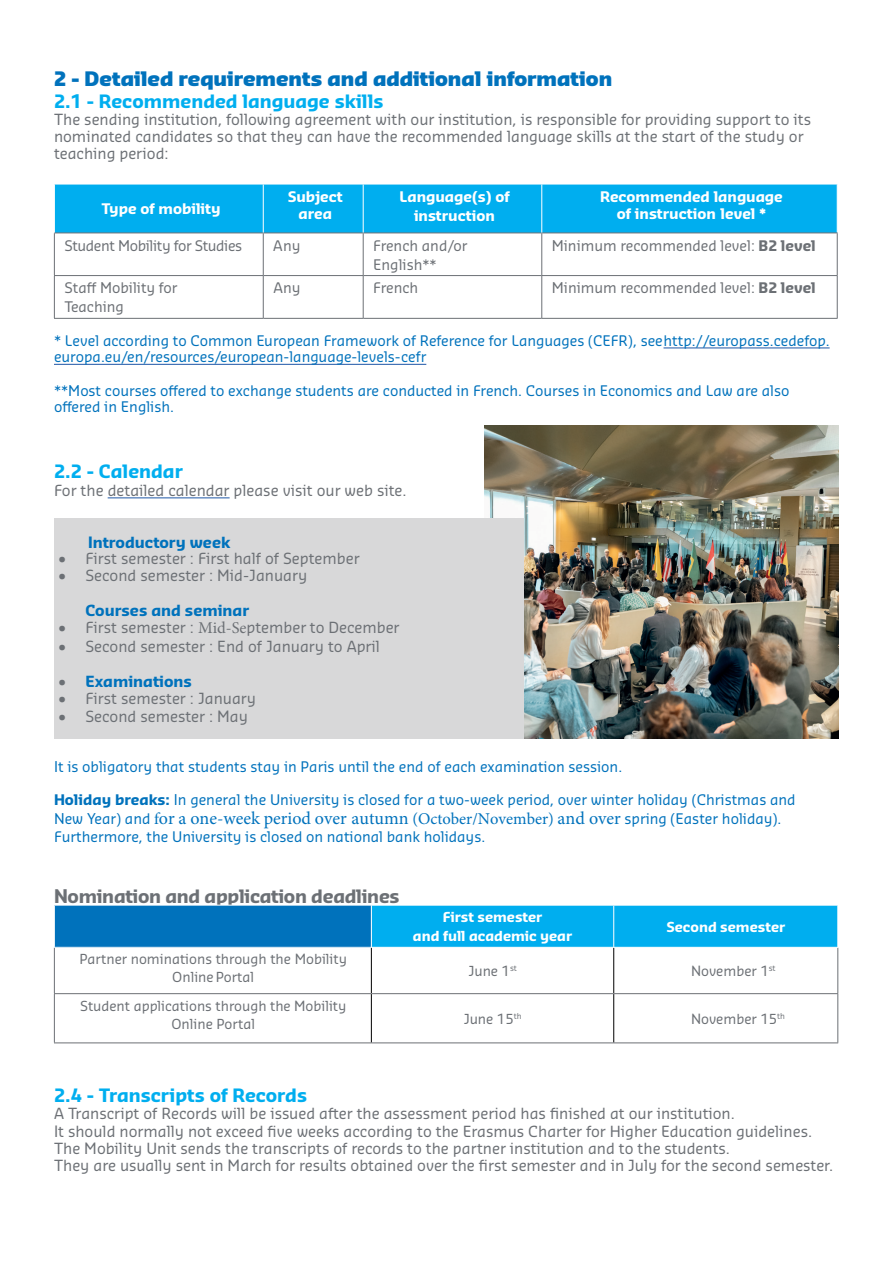
<style>
.page{position:relative;width:893px;height:1263px;background:#fff}
.page>*{position:absolute;margin:0;border:0;box-sizing:border-box;transform-origin:0 0}
.t1{font:900 19.5px "Sansa Pro";color:#0072bc}
.t2{font:18px "Minion Pro";color:#0072bc}
.t3{font:700 18px "Sansa Pro";color:#00aeef}
.t4{font:700 18px "Sansa Pro";letter-spacing:-.015em;color:#6c7075}
.t5{font:15px/17.2px "Sansa Pro";color:#6c7075}
.t6{font:700 15px "Sansa Pro";color:#0072bc}
.t7{font:14.25px/16.4px "Sansa Pro";color:#0072bc}
.t8{font:14.25px/19px "Sansa Pro";color:#6c7075}
.t9{font:700 14.25px/17.1px "Sansa Pro";color:#fff;text-align:center}
.t10{font:14.25px "Sansa Pro";letter-spacing:-.025em;color:#6c7075}
.t11{font:13.5px/18px "Sansa Pro";color:#6c7075;text-align:center}
.t12{font:700 13.5px/19.2px "Sansa Pro";color:#fff;text-align:center}
.s1{font-weight:700}
.s2{font-family:"Minion Pro";font-size:16.5px}
.s3{font-weight:400;color:#6c7075}
.s4{font-family:"Sansa Pro";font-size:14.25px}
.s5{font-size:16.5px}
</style>
<div class="page">
<img style="left:485px;top:426px;width:354px;height:312px">
<div style="left:54px;top:518px;width:469px;height:220px;background:#d8d8d9"></div>
<hr style="left:663px;top:348px;width:167px;height:1px;background:#1e56a6">
<hr style="left:54px;top:364px;width:372px;height:1px;background:#1e56a6">
<hr style="left:108px;top:497px;width:122px;height:1px;background:#1e56a6">
<div style="left:55px;top:185px;width:782px;height:48px;background:#00aeef"></div>
<hr style="left:837px;top:276px;width:1px;height:42px;background:#6c7075">
<hr style="left:542px;top:318px;width:296px;height:1px;background:#6c7075">
<hr style="left:54px;top:233px;width:209px;height:1px;background:#6c7075">
<hr style="left:263px;top:233px;width:100px;height:1px;background:#6c7075">
<hr style="left:363px;top:233px;width:179px;height:1px;background:#6c7075">
<hr style="left:542px;top:233px;width:296px;height:1px;background:#6c7075">
<hr style="left:837px;top:233px;width:1px;height:42px;background:#6c7075">
<hr style="left:54px;top:275px;width:209px;height:1px;background:#6c7075">
<hr style="left:263px;top:275px;width:100px;height:1px;background:#6c7075">
<hr style="left:363px;top:275px;width:179px;height:1px;background:#6c7075">
<hr style="left:542px;top:275px;width:296px;height:1px;background:#6c7075">
<hr style="left:54px;top:233px;width:1px;height:42px;background:#6c7075">
<hr style="left:54px;top:276px;width:1px;height:42px;background:#6c7075">
<hr style="left:54px;top:318px;width:209px;height:1px;background:#6c7075">
<hr style="left:263px;top:184px;width:1px;height:49px;background:#fff">
<hr style="left:263px;top:233px;width:1px;height:42px;background:#6c7075">
<hr style="left:263px;top:276px;width:1px;height:42px;background:#6c7075">
<hr style="left:263px;top:318px;width:100px;height:1px;background:#6c7075">
<hr style="left:363px;top:184px;width:1px;height:49px;background:#fff">
<hr style="left:541px;top:184px;width:1px;height:49px;background:#fff">
<hr style="left:363px;top:233px;width:1px;height:42px;background:#6c7075">
<hr style="left:541px;top:233px;width:1px;height:42px;background:#6c7075">
<hr style="left:363px;top:276px;width:1px;height:42px;background:#6c7075">
<hr style="left:541px;top:276px;width:1px;height:42px;background:#6c7075">
<hr style="left:363px;top:318px;width:179px;height:1px;background:#6c7075">
<div style="left:54px;top:905px;width:317px;height:42px;background:#0072bc"></div>
<div style="left:372px;top:906px;width:465px;height:41px;background:#00aeef"></div>
<hr style="left:371px;top:948px;width:1px;height:45px;background:#000001">
<hr style="left:613px;top:948px;width:1px;height:45px;background:#000001">
<hr style="left:371px;top:994px;width:1px;height:48px;background:#000001">
<hr style="left:613px;top:994px;width:1px;height:48px;background:#000001">
<hr style="left:54px;top:948px;width:1px;height:45px;background:#6c7075">
<hr style="left:837px;top:948px;width:1px;height:45px;background:#6c7075">
<hr style="left:54px;top:993px;width:317px;height:1px;background:#6c7075">
<hr style="left:54px;top:994px;width:1px;height:48px;background:#6c7075">
<hr style="left:371px;top:993px;width:243px;height:1px;background:#6c7075">
<hr style="left:614px;top:993px;width:224px;height:1px;background:#6c7075">
<hr style="left:837px;top:994px;width:1px;height:48px;background:#6c7075">
<hr style="left:54px;top:1042px;width:317px;height:1px;background:#6c7075">
<hr style="left:371px;top:1042px;width:243px;height:1px;background:#6c7075">
<hr style="left:614px;top:1042px;width:224px;height:1px;background:#6c7075">
<hr style="left:54px;top:905px;width:317px;height:1px;background:#fff">
<hr style="left:54px;top:905px;width:1px;height:42px;background:#fff">
<hr style="left:613px;top:905px;width:1px;height:42px;background:#fff">
<h1 class="t1" style="left:54px;top:65px;width:560px">2 - Detailed requirements and additional information</h1>
<p class="t3" style="left:54px;top:88px;width:331px">2.1 - Recommended language skills</p>
<p class="t5" style="left:54px;top:111px;width:759px">The sending institution, following agreement with our institution, is responsible for providing support to its nominated candidates so that they can have the recommended language skills at the start of the study or teaching period:</p>
<p class="t9" style="left:102px;top:200px;width:121px">Type of mobility</p>
<p class="t9" style="left:288px;top:188px;width:57px">Subject area</p>
<p class="t9" style="left:399px;top:187px;width:112px;line-height:19.2px">Language(s) of instruction</p>
<p class="t9" style="left:600px;top:187px;width:184px;line-height:17.7px">Recommended language of instruction level *</p>
<p class="t10" style="left:64px;top:235px;width:179px">Student Mobility for Studies</p>
<p class="t8" style="left:273px;top:236px;width:29px">Any</p>
<p class="t8" style="left:373px;top:236px;width:96px">French and/or<br>English**</p>
<p class="t8" style="left:552px;top:236px;width:265px">Minimum recommended level: <span class="s1">B2 level</span></p>
<p class="t8" style="left:64px;top:278px;width:115px">Staff Mobility for<br>Teaching</p>
<p class="t8" style="left:273px;top:278px;width:29px">Any</p>
<p class="t8" style="left:373px;top:278px;width:46px">French</p>
<p class="t8" style="left:552px;top:278px;width:265px">Minimum recommended level: <span class="s1">B2 level</span></p>
<p class="t7" style="left:54px;top:332px;width:777px">* Level according to Common European Framework of Reference for Languages (CEFR), see http://europass.cedefop. europa.eu/en/resources/european-language-levels-cefr</p>
<p class="t7" style="left:54px;top:382px;width:737px">**Most courses offered to exchange students are conducted in French. Courses in Economics and Law are also offered in English.</p>
<p class="t3" style="left:54px;top:458px;width:130px">2.2 - Calendar</p>
<p class="t5" style="left:54px;top:481px;width:354px">For the detailed calendar please visit our web site.</p>
<p class="t6" style="left:88px;top:532px;width:144px">Introductory week</p>
<p class="t5" style="left:58px;top:550px;width:303px">• First semester : First half of September</p>
<p class="t5" style="left:58px;top:567px;width:250px">• Second semester : Mid-January</p>
<p class="t6" style="left:85px;top:600px;width:165px">Courses and seminar</p>
<p class="t5" style="left:58px;top:619px;width:343px">• First semester : <span class="s2">Mid-Se</span>ptember to December</p>
<p class="t5" style="left:58px;top:638px;width:323px">• Second semester : End of January to April</p>
<p class="t6" style="left:58px;top:671px;width:135px"><span class="s3">•</span> Examinations</p>
<p class="t5" style="left:58px;top:690px;width:199px">• First semester : January</p>
<p class="t5" style="left:58px;top:707px;width:191px">• Second semester : May</p>
<p class="t7" style="left:54px;top:758px;width:570px">It is obligatory that students stay in Paris until the end of each examination session.</p>
<p class="t7" style="left:54px;top:791px;width:743px"><span class="s1">Holiday breaks:</span> In general the University is closed for a two-week period, over winter holiday (Christmas and</p>
<p class="t2" style="left:54px;top:806px;width:729px"><span class="s4">New Year) and</span> <span class="s5">f</span>or a one-week period over autumn <span class="s5">(October/November)</span> and over <span class="s4">spring (Easter holiday).</span></p>
<p class="t7" style="left:54px;top:828px;width:433px">Furthermore, the University is closed on national bank holidays.</p>
<p class="t4" style="left:54px;top:884px;width:347px">Nomination and application deadlines</p>
<p class="t12" style="left:413px;top:907px;width:161px">First semester<br>and full academic year</p>
<p class="t12" style="left:666px;top:917px;width:120px">Second semester</p>
<p class="t11" style="left:80px;top:950px;width:269px">Partner nominations through the Mobility<br>Online Portal</p>
<p class="t11" style="left:468px;top:962px;width:50px">June 1<sup>st</sup></p>
<p class="t11" style="left:691px;top:962px;width:86px">November 1<sup>st</sup></p>
<p class="t11" style="left:80px;top:996px;width:268px">Student applications through the Mobility<br>Online Portal</p>
<p class="t11" style="left:464px;top:1010px;width:59px">June 15<sup>th</sup></p>
<p class="t11" style="left:691px;top:1010px;width:95px">November 15<sup>th</sup></p>
<p class="t3" style="left:54px;top:1083px;width:255px">2.4 - Transcripts of Records</p>
<p class="t5" style="left:54px;top:1105px;width:781px">A Transcript of Records will be issued after the assessment period has finished at our institution.<br>It should normally not exceed five weeks according to the Erasmus Charter for Higher Education guidelines.<br>The Mobility Unit sends the transcripts of records to the partner institution and to the students.<br>They are usually sent in March for results obtained over the first semester and in July for the second semester.</p>
</div>
